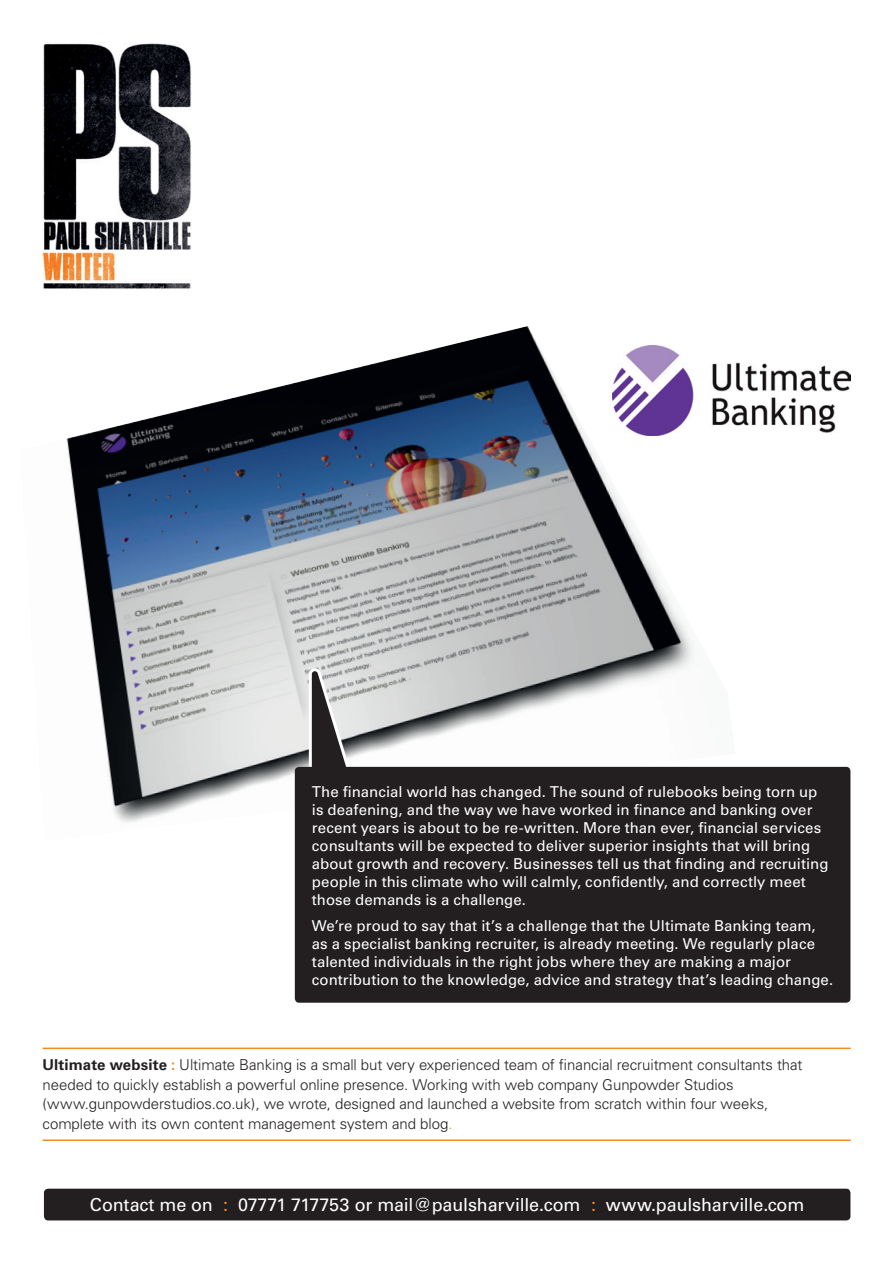
<style>
.page{position:relative;width:893px;height:1263px;background:#fff}
.page>*{position:absolute;margin:0;border:0;box-sizing:border-box;transform-origin:0 0}
.t1{font:18px "Univers";letter-spacing:-.01em;color:#fff}
.t2{font:15px/18px "Univers";color:#fff}
.t3{font:300 15px/19.5px "Univers";letter-spacing:-.005em;color:#231f20}
.s1{font-weight:700}
.s2{font-weight:700;color:#f68b1f}
.s3{color:#f68b1f}
</style>
<div class="page">
<img style="left:43px;top:43px;width:148px;height:246px">
<div style="left:44px;top:1189px;width:806px;height:31px;background:#231f20;border-radius:4px"></div>
<img style="left:66px;top:326px;width:670px;height:516px">
<img style="left:612px;top:346px;width:238px;height:89px">
<svg style="left:306px;top:664px;width:56px;height:103px"></svg>
<div style="left:295px;top:767px;width:555px;height:236px;background:#231f20;border-radius:4px"></div>
<hr style="left:43px;top:1047px;width:808px;height:2px;background:#f68b1f">
<hr style="left:43px;top:1139px;width:808px;height:2px;background:#f68b1f">
<p class="t2" style="left:312px;top:782px;width:518px">The financial world has changed. The sound of rulebooks being torn up is deafening, and the way we have worked in finance and banking over recent years is about to be re-written. More than ever, financial services consultants will be expected to deliver superior insights that will bring about growth and recovery. Businesses tell us that finding and recruiting people in this climate who will calmly, confidently, and correctly meet those demands is a challenge.</p>
<p class="t2" style="left:312px;top:917px;width:523px">We’re proud to say that it’s a challenge that the Ultimate Banking team, as a specialist banking recruiter, is already meeting. We regularly place talented individuals in the right jobs where they are making a major contribution to the knowledge, advice and strategy that’s leading change.</p>
<p class="t3" style="left:43px;top:1055px;width:762px"><span class="s1">Ultimate website</span> <span class="s2">:</span> Ultimate Banking is a small but very experienced team of financial recruitment consultants that needed to quickly establish a powerful online presence. Working with web company Gunpowder Studios (www.gunpowderstudios.co.uk), we wrote, designed and launched a website from scratch within four weeks, complete with its own content management system and blog<span class="s3">.</span></p>
<p class="t1" style="left:90px;top:1193px;width:716px">Contact me on <span class="s3">:</span> 07771 717753 or mail@paulsharville.com <span class="s3">:</span> www.paulsharville.com</p>
</div>
